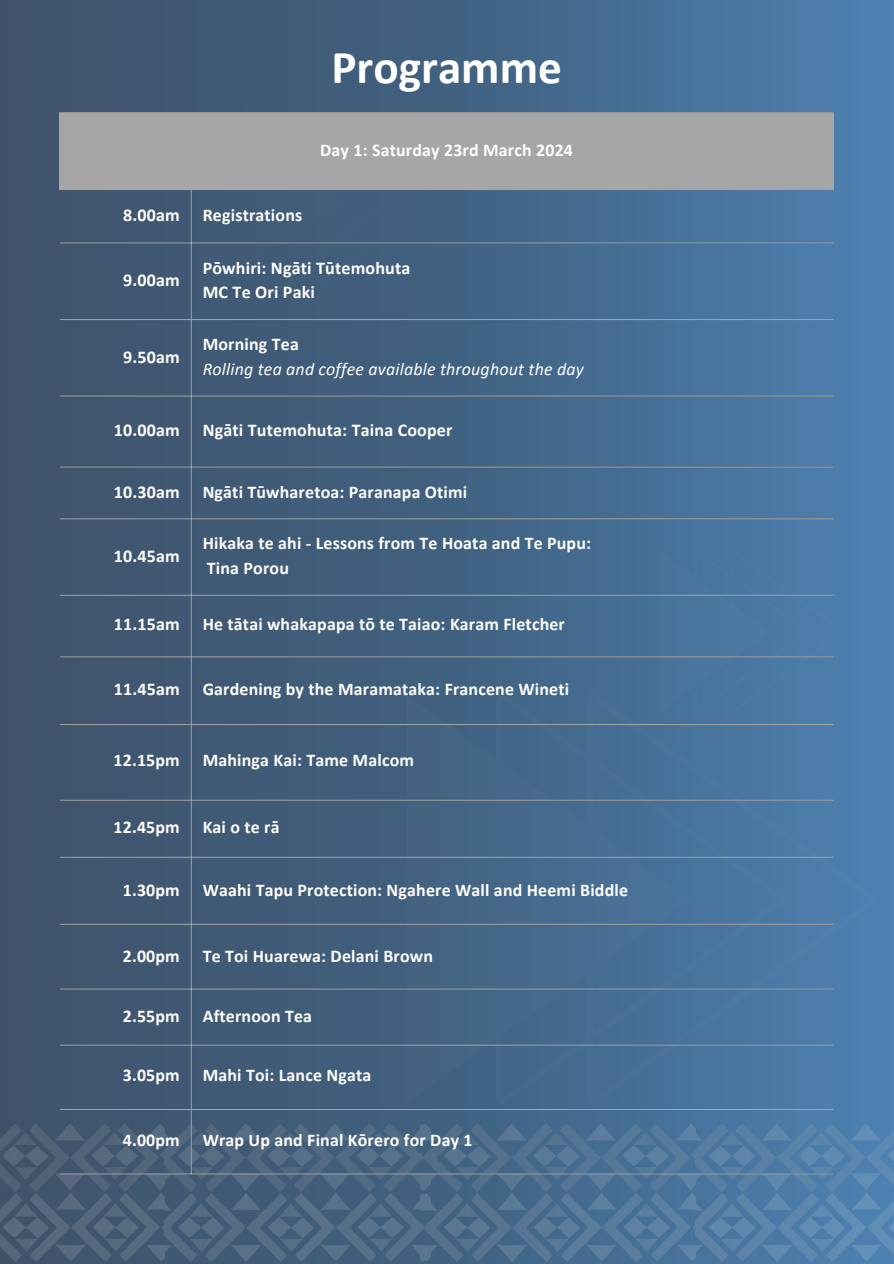
<style>
.page{position:relative;width:894px;height:1264px;background:#fff}
.page>*{position:absolute;margin:0;border:0;box-sizing:border-box;transform-origin:0 0}
.t1{font:700 47.25px "Calibri";color:#fff}
.t2{font:700 18px "Calibri";letter-spacing:.01em;color:#fffefb}
.t3{font:700 17.85px "Calibri";letter-spacing:.01em;color:#fffefb}
.t4{font:italic 17.85px "Calibri";letter-spacing:.01em;color:#fffefb}
</style>
<div class="page">
<div style="left:0;top:0;width:893px;height:1263px;background:linear-gradient(to right,#3d4e63,#4b7dab)"></div>
<img style="left:0;top:1119px;width:420px;height:143px">
<img style="left:420px;top:1119px;width:473px;height:143px">
<div style="left:60px;top:113px;width:773px;height:77px;background:#a6a6a6"></div>
<hr style="left:191px;top:190px;width:1px;height:983px;background:#a6a6a6">
<hr style="left:833px;top:113px;width:1px;height:76px;background:#a6a6a6">
<hr style="left:60px;top:243px;width:773px;height:1px;background:#a6a6a6">
<hr style="left:60px;top:319px;width:773px;height:1px;background:#a6a6a6">
<hr style="left:60px;top:396px;width:773px;height:1px;background:#a6a6a6">
<hr style="left:60px;top:467px;width:773px;height:1px;background:#a6a6a6">
<hr style="left:60px;top:518px;width:773px;height:1px;background:#a6a6a6">
<hr style="left:60px;top:595px;width:773px;height:1px;background:#a6a6a6">
<hr style="left:60px;top:656px;width:773px;height:1px;background:#a6a6a6">
<hr style="left:60px;top:724px;width:773px;height:1px;background:#a6a6a6">
<hr style="left:60px;top:800px;width:773px;height:1px;background:#a6a6a6">
<hr style="left:60px;top:857px;width:773px;height:1px;background:#a6a6a6">
<hr style="left:60px;top:924px;width:773px;height:1px;background:#a6a6a6">
<hr style="left:60px;top:988px;width:773px;height:1px;background:#a6a6a6">
<hr style="left:60px;top:1044px;width:773px;height:1px;background:#a6a6a6">
<hr style="left:60px;top:1109px;width:773px;height:1px;background:#a6a6a6">
<hr style="left:60px;top:1173px;width:773px;height:1px;background:#a6a6a6">
<svg style="left:200px;top:99px;width:234px;height:205px"></svg>
<div style="left:406px;top:694px;width:89px;height:409px;background:#436482"></div>
<div style="left:495px;top:693px;width:163px;height:411px;background:#45698c"></div>
<svg style="left:586px;top:694px;width:289px;height:410px;background:#4a769f"></svg>
<svg style="left:658px;top:550px;width:186px;height:162px;background:#4b78a2"></svg>
<p class="t1" style="left:331px;top:47px;width:232px">Programme</p>
<h1 class="t3" style="left:320px;top:143px;width:254px">Day 1: Saturday 23rd March 2024</h1>
<p class="t2" style="left:123px;top:208px;width:58px">8.00am</p>
<p class="t3" style="left:203px;top:208px;width:101px">Registrations</p>
<p class="t2" style="left:123px;top:272px;width:58px">9.00am</p>
<p class="t2" style="left:123px;top:349px;width:58px">9.50am</p>
<p class="t2" style="left:203px;top:260px;width:209px">Pōwhiri: Ngāti Tūtemohuta</p>
<p class="t2" style="left:203px;top:285px;width:114px">MC Te Ori Paki</p>
<p class="t3" style="left:203px;top:337px;width:98px">Morning Tea</p>
<p class="t4" style="left:203px;top:361px;width:382px">Rolling tea and coffee available throughout the day</p>
<p class="t2" style="left:114px;top:422px;width:67px">10.00am</p>
<p class="t2" style="left:203px;top:422px;width:251px">Ngāti Tutemohuta: Taina Cooper</p>
<p class="t2" style="left:114px;top:484px;width:67px">10.30am</p>
<p class="t3" style="left:203px;top:484px;width:266px">Ngāti Tūwharetoa: Paranapa Otimi</p>
<p class="t2" style="left:114px;top:548px;width:67px">10.45am</p>
<p class="t3" style="left:203px;top:536px;width:390px">Hikaka te ahi - Lessons from Te Hoata and Te Pupu:</p>
<p class="t3" style="left:207px;top:560px;width:83px">Tina Porou</p>
<p class="t2" style="left:114px;top:617px;width:67px">11.15am</p>
<p class="t3" style="left:203px;top:617px;width:364px">He tātai whakapapa tō te Taiao: Karam Fletcher</p>
<p class="t2" style="left:114px;top:681px;width:67px">11.45am</p>
<p class="t3" style="left:203px;top:682px;width:368px">Gardening by the Maramataka: Francene Wineti</p>
<p class="t3" style="left:113px;top:753px;width:68px">12.15pm</p>
<p class="t3" style="left:203px;top:753px;width:213px">Mahinga Kai: Tame Malcom</p>
<p class="t3" style="left:113px;top:819px;width:68px">12.45pm</p>
<p class="t3" style="left:203px;top:819px;width:78px">Kai o te rā</p>
<p class="t3" style="left:123px;top:882px;width:58px">1.30pm</p>
<p class="t3" style="left:203px;top:882px;width:427px">Waahi Tapu Protection: Ngahere Wall and Heemi Biddle</p>
<p class="t3" style="left:123px;top:948px;width:58px">2.00pm</p>
<p class="t3" style="left:203px;top:948px;width:232px">Te Toi Huarewa: Delani Brown</p>
<p class="t3" style="left:123px;top:1008px;width:58px">2.55pm</p>
<p class="t3" style="left:203px;top:1008px;width:111px">Afternoon Tea</p>
<p class="t3" style="left:123px;top:1068px;width:58px">3.05pm</p>
<p class="t3" style="left:203px;top:1068px;width:170px">Mahi Toi: Lance Ngata</p>
<p class="t3" style="left:123px;top:1132px;width:58px">4.00pm</p>
<p class="t3" style="left:203px;top:1132px;width:271px">Wrap Up and Final Kōrero for Day 1</p>
</div>
